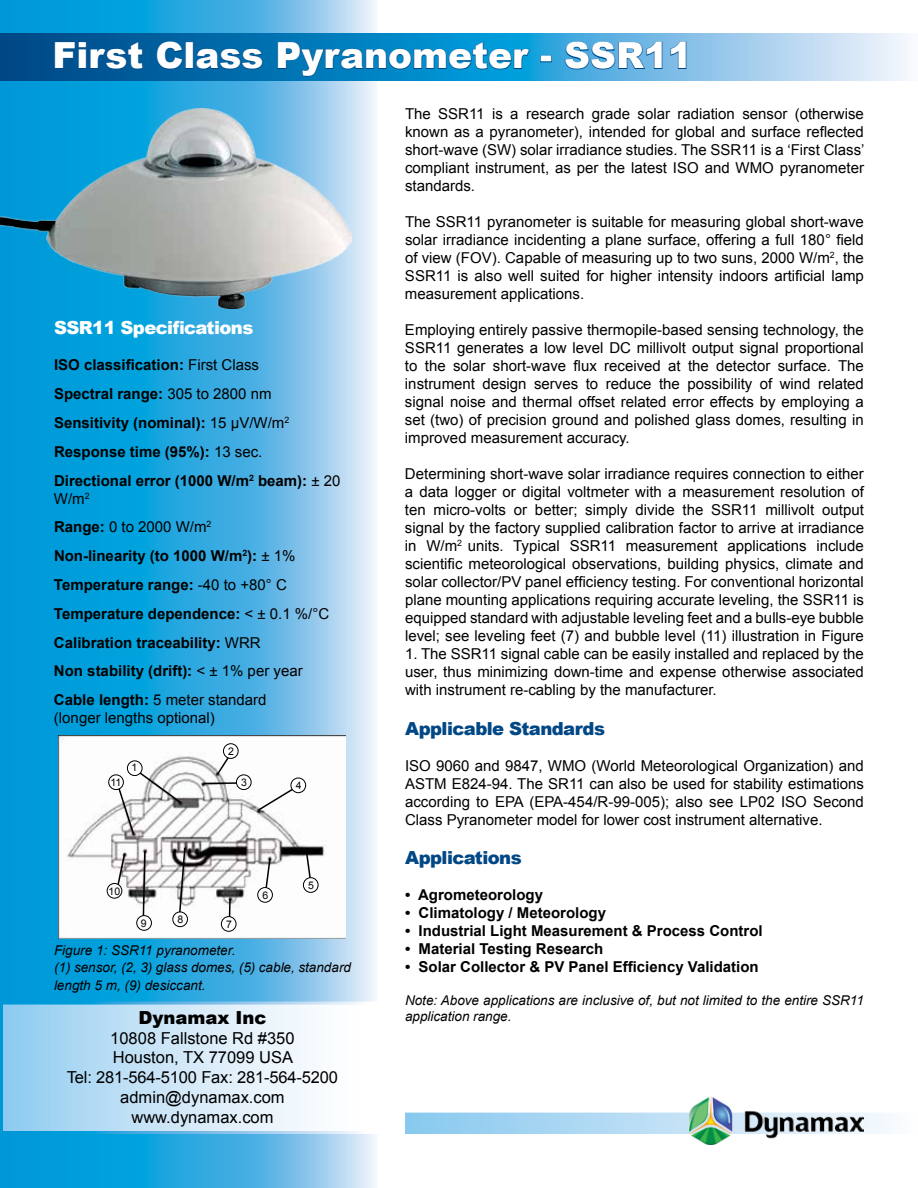
<style>
.page{position:relative;width:918px;height:1188px;background:#fff}
.page>*{position:absolute;margin:0;border:0;box-sizing:border-box;transform-origin:0 0}
.t1{font:900 36px "Arial";color:#fff}
.t2{font:900 18px "Arial";letter-spacing:-.03em;color:#004785}
.t3{font:900 18px "Arial";letter-spacing:-.03em;color:#fff}
.t4{font:900 18px "Arial";color:#000}
.t5{font:16.5px/19.8px "Arial";color:#000;text-align:center}
.t6{font:15px/18px "Arial";color:#000;text-align:justify}
.t7{font:700 15px/28.8px "Arial";color:#000}
.t8{font:italic 13.5px/16.2px "Arial";color:#000}
.t9{font:10.5px "Arial";color:#000}
.s1{font-weight:400}
</style>
<div class="page">
<svg style="left:0;top:0;width:378px;height:1188px;background:#4fb6e4"></svg>
<svg style="left:0;top:34px;width:908px;height:47px;background:#5aa1ce"></svg>
<svg style="left:408px;top:1116px;width:482px;height:15px;background:#add8f3"></svg>
<div style="left:405px;top:1113px;width:513px;height:21px;border:2px solid #fff"></div>
<img style="left:690px;top:1096px;width:174px;height:49px">
<svg style="left:54px;top:41px;width:90px;height:29px;background:#005290"></svg>
<svg style="left:156px;top:41px;width:28px;height:29px"></svg>
<div style="left:185px;top:42px;width:9px;height:27px;border:1px solid #004785"></div>
<svg style="left:195px;top:48px;width:69px;height:22px;background:#00609f"></svg>
<svg style="left:277px;top:41px;width:254px;height:36px;background:#007fbe"></svg>
<div style="left:540px;top:56px;width:12px;height:6px;border:1px solid #004785"></div>
<svg style="left:564px;top:41px;width:99px;height:29px;background:#4899ce"></svg>
<svg style="left:670px;top:41px;width:17px;height:29px"></svg>
<div style="left:2px;top:1003px;width:380px;height:129px;background:linear-gradient(to right,#94cdf0,#fff)"></div>
<div style="left:0;top:1002px;width:384px;height:132px;border:3px solid #fff"></div>
<img style="left:0;top:108px;width:351px;height:201px">
<img style="left:59px;top:736px;width:286px;height:202px">
<svg style="left:117px;top:769px;width:66px;height:67px"></svg>
<svg style="left:116px;top:852px;width:10px;height:37px"></svg>
<svg style="left:142px;top:849px;width:4px;height:66px"></svg>
<svg style="left:178px;top:846px;width:8px;height:69px"></svg>
<div style="left:127px;top:761px;width:15px;height:15px;background:#fff;border-radius:50%"></div>
<div style="left:127px;top:761px;width:15px;height:15px;border:1px solid #000;border-radius:50%"></div>
<div style="left:109px;top:775px;width:14px;height:15px;background:#fff;border-radius:50%"></div>
<div style="left:109px;top:775px;width:15px;height:15px;border:1px solid #000;border-radius:50%"></div>
<div style="left:107px;top:883px;width:15px;height:15px;background:#fff;border-radius:50%"></div>
<div style="left:107px;top:883px;width:15px;height:15px;border:1px solid #000;border-radius:50%"></div>
<div style="left:137px;top:916px;width:14px;height:14px;background:#fff;border-radius:50%"></div>
<div style="left:137px;top:915px;width:15px;height:15px;border:1px solid #000;border-radius:50%"></div>
<div style="left:173px;top:912px;width:14px;height:15px;background:#fff;border-radius:50%"></div>
<div style="left:173px;top:912px;width:15px;height:15px;border:1px solid #000;border-radius:50%"></div>
<svg style="left:228px;top:897px;width:4px;height:20px"></svg>
<svg style="left:264px;top:857px;width:8px;height:34px"></svg>
<svg style="left:305px;top:849px;width:7px;height:31px"></svg>
<div style="left:221px;top:917px;width:15px;height:14px;background:#fff;border-radius:50%"></div>
<div style="left:221px;top:916px;width:15px;height:16px;border:1px solid #000;border-radius:50%"></div>
<div style="left:258px;top:888px;width:14px;height:14px;background:#fff;border-radius:50%"></div>
<div style="left:258px;top:887px;width:15px;height:15px;border:1px solid #000;border-radius:50%"></div>
<div style="left:303px;top:878px;width:15px;height:14px;background:#fff;border-radius:50%"></div>
<div style="left:303px;top:878px;width:15px;height:15px;border:1px solid #000;border-radius:50%"></div>
<svg style="left:202px;top:754px;width:40px;height:31px"></svg>
<svg style="left:257px;top:785px;width:42px;height:27px"></svg>
<div style="left:223px;top:744px;width:15px;height:14px;background:#fff;border-radius:50%"></div>
<div style="left:223px;top:744px;width:15px;height:15px;border:1px solid #000;border-radius:50%"></div>
<div style="left:236px;top:775px;width:15px;height:15px;background:#fff;border-radius:50%"></div>
<div style="left:236px;top:775px;width:15px;height:15px;border:1px solid #000;border-radius:50%"></div>
<div style="left:291px;top:778px;width:15px;height:15px;background:#fff;border-radius:50%"></div>
<div style="left:291px;top:778px;width:15px;height:15px;border:1px solid #000;border-radius:50%"></div>
<h1 class="t1" style="left:53px;top:29px;width:641px">First Class Pyranometer - SSR11</h1>
<p class="t6" style="left:405px;top:105px;width:461px">The SSR11 is a research grade solar radiation sensor (otherwise known as a pyranometer), intended for global and surface reflected short-wave (SW) solar irradiance studies. The SSR11 is a ‘First Class’ compliant instrument, as per the latest ISO and WMO pyranometer standards.</p>
<p class="t6" style="left:405px;top:213px;width:460px">The SSR11 pyranometer is suitable for measuring global short-wave solar irradiance incidenting a plane surface, offering a full 180° field of view (FOV). Capable of measuring up to two suns, 2000 W/m<sup>2</sup>, the SSR11 is also well suited for higher intensity indoors artificial lamp measurement applications.</p>
<p class="t6" style="left:405px;top:321px;width:460px">Employing entirely passive thermopile-based sensing technology, the SSR11 generates a low level DC millivolt output signal proportional to the solar short-wave flux received at the detector surface. The instrument design serves to reduce the possibility of wind related signal noise and thermal offset related error effects by employing a set (two) of precision ground and polished glass domes, resulting in improved measurement accuracy.</p>
<p class="t6" style="left:405px;top:465px;width:461px">Determining short-wave solar irradiance requires connection to either a data logger or digital voltmeter with a measurement resolution of ten micro-volts or better; simply divide the SSR11 millivolt output signal by the factory supplied calibration factor to arrive at irradiance in W/m<sup>2</sup> units. Typical SSR11 measurement applications include scientific meteorological observations, building physics, climate and solar collector/PV panel efficiency testing. For conventional horizontal plane mounting applications requiring accurate leveling, the SSR11 is equipped standard with adjustable leveling feet and a bulls-eye bubble level; see leveling feet (7) and bubble level (11) illustration in Figure</p>
<p class="t6" style="left:405px;top:645px;width:460px">1. The SSR11 signal cable can be easily installed and replaced by the user, thus minimizing down-time and expense otherwise associated with instrument re-cabling by the manufacturer.</p>
<p class="t2" style="left:405px;top:715px;width:202px">Applicable Standards</p>
<p class="t6" style="left:405px;top:756px;width:461px">ISO 9060 and 9847, WMO (World Meteorological Organization) and ASTM E824-94. The SR11 can also be used for stability estimations according to EPA (EPA-454/R-99-005); also see LP02 ISO Second Class Pyranometer model for lower cost instrument alternative.</p>
<p class="t2" style="left:405px;top:845px;width:118px">Applications</p>
<p class="t7" style="left:405px;top:881px;width:140px">• Agrometeorology</p>
<p class="t7" style="left:405px;top:899px;width:203px">• Climatology / Meteorology</p>
<p class="t7" style="left:405px;top:917px;width:359px">• Industrial Light Measurement &amp; Process Control</p>
<p class="t7" style="left:405px;top:935px;width:200px">• Material Testing Research</p>
<p class="t7" style="left:405px;top:953px;width:355px">• Solar Collector &amp; PV Panel Efficiency Validation</p>
<p class="t8" style="left:405px;top:992px;width:460px">Note: Above applications are inclusive of, but not limited to the entire SSR11</p>
<p class="t4" style="left:138px;top:1004px;width:130px">Dynamax Inc</p>
<p class="t8" style="left:405px;top:1008px;width:108px">application range.</p>
<p class="t5" style="left:67px;top:1028px;width:273px">10808 Fallstone Rd #350<br>Houston, TX 77099 USA<br>Tel: 281-564-5100 Fax: 281-564-5200 admin@dynamax.com www.dynamax.com</p>
<p class="t3" style="left:54px;top:315px;width:201px">SSR11 Specifications</p>
<p class="t7" style="left:54px;top:351px;width:288px">ISO classification: <span class="s1">First Class<br></span>Spectral range: <span class="s1">305 to 2800 nm </span>Sensitivity (nominal): <span class="s1">15 μV/W/m</span><sup>2<br></sup>Response time (95%): <span class="s1">13 sec.<br></span>Directional error (1000 W/m<sup>2</sup> beam): <span class="s1">± 20</span></p>
<p class="t7" style="left:54px;top:484px;width:277px"><span class="s1">W/m</span><sup>2<br></sup>Range: <span class="s1">0 to 2000 W/m</span><sup>2<br></sup>Non-linearity (to 1000 W/m<sup>2</sup>): <span class="s1">± 1%<br></span>Temperature range: <span class="s1">-40 to +80° C<br></span>Temperature dependence: <span class="s1">&lt; ± 0.1 %/°C<br></span>Calibration traceability: <span class="s1">WRR<br></span>Non stability (drift): <span class="s1">&lt; ± 1% per year<br></span>Cable length: <span class="s1">5 meter standard</span></p>
<p class="t6" style="left:54px;top:709px;width:162px">(longer lengths optional)</p>
<p class="t9" style="left:228px;top:744px;width:7px">2</p>
<p class="t9" style="left:131px;top:761px;width:7px">1</p>
<p class="t9" style="left:241px;top:775px;width:7px">3</p>
<p class="t9" style="left:296px;top:779px;width:7px">4</p>
<p class="t9" style="left:111px;top:775px;width:12px">11</p>
<p class="t9" style="left:308px;top:878px;width:7px">5</p>
<p class="t9" style="left:109px;top:884px;width:13px">10</p>
<p class="t9" style="left:263px;top:888px;width:7px">6</p>
<p class="t9" style="left:141px;top:916px;width:7px">9</p>
<p class="t9" style="left:178px;top:912px;width:7px">8</p>
<p class="t9" style="left:226px;top:917px;width:7px">7</p>
<p class="t8" style="left:54px;top:943px;width:299px">Figure 1: SSR11 pyranometer.<br>(1) sensor, (2, 3) glass domes, (5) cable, standard</p>
<p class="t8" style="left:54px;top:977px;width:153px">length 5 m, (9) desiccant.</p>
</div>
